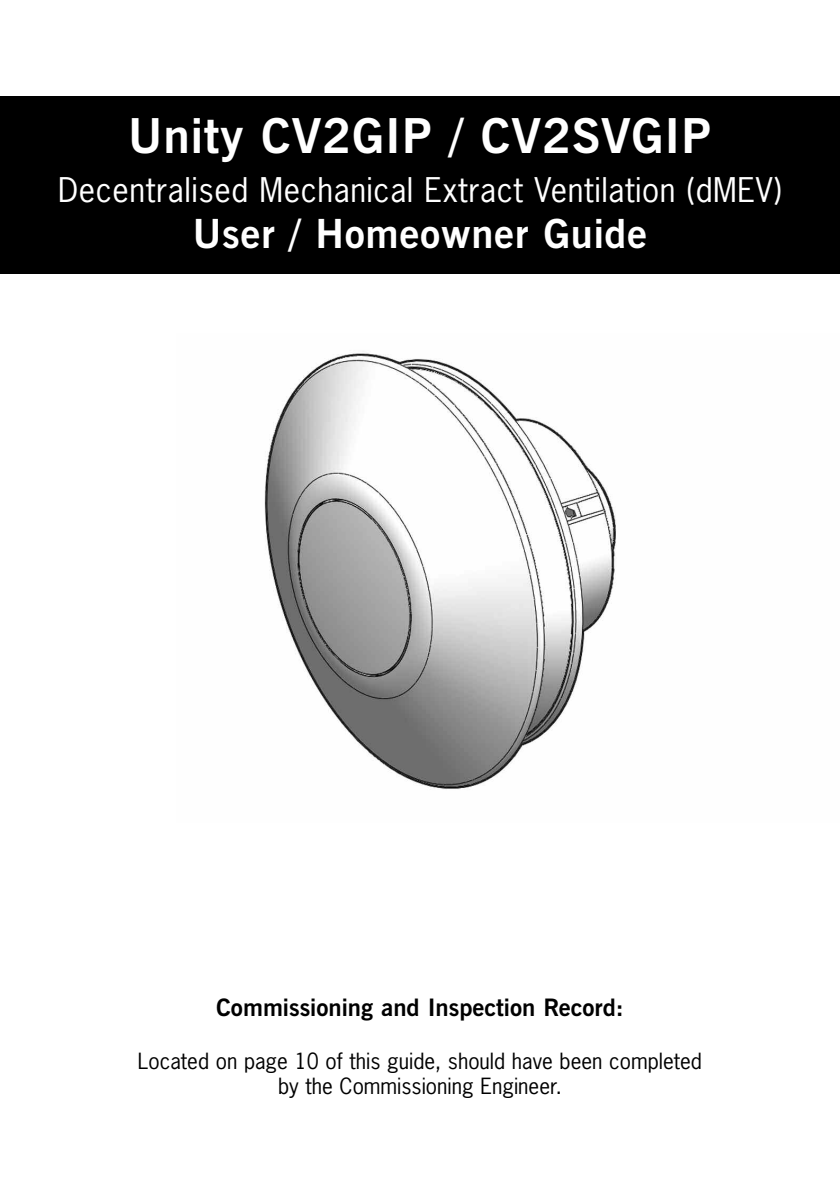
<style>
.page{position:relative;width:840px;height:1191px;background:#fff}
.page>*{position:absolute;margin:0;border:0;box-sizing:border-box;transform-origin:0 0}
.t1{font:700 48px "News Gothic BT";letter-spacing:.02em;color:#fff}
.t2{font:700 40px "News Gothic BT";letter-spacing:.02em;color:#fff}
.t3{font:32px "News Gothic";letter-spacing:.015em;color:#fff}
.t4{font:700 24px "News Gothic BT";color:#000}
.t5{font:21px/25.2px "News Gothic";color:#000;text-align:center}
</style>
<div class="page">
<img style="left:264px;top:353px;width:352px;height:436px">
<div style="left:0;top:96px;width:839px;height:178px;background:#000"></div>
<h1 class="t1" style="left:128px;top:118px;width:584px">Unity CV2GIP / CV2SVGIP</h1>
<h3 class="t3" style="left:58px;top:172px;width:724px">Decentralised Mechanical Extract Ventilation (dMEV)</h3>
<h2 class="t2" style="left:193px;top:219px;width:455px">User / Homeowner Guide</h2>
<p class="t4" style="left:216px;top:998px;width:409px">Commissioning and Inspection Record:</p>
<p class="t5" style="left:138px;top:1048px;width:565px">Located on page 10 of this guide, should have been completed by the Commissioning Engineer.</p>
</div>
